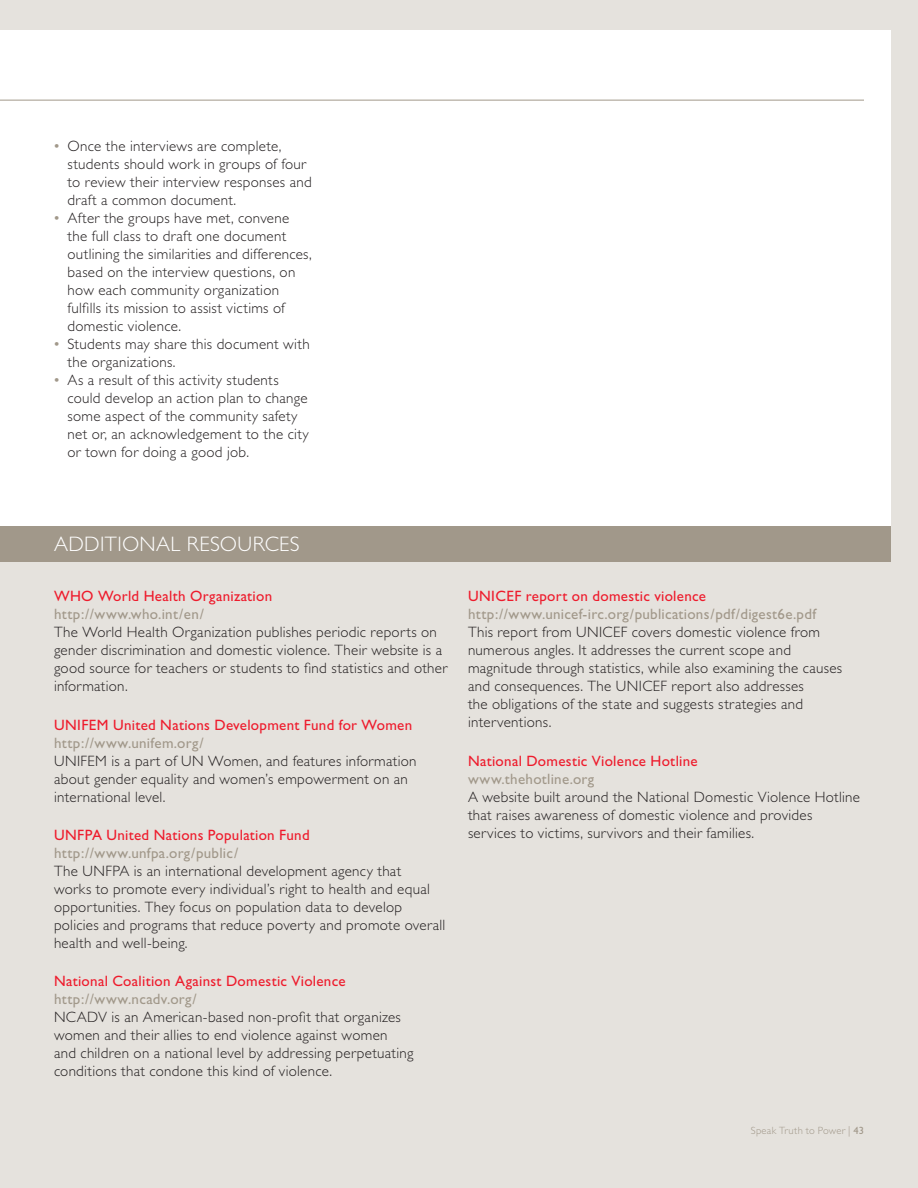
<style>
.page{position:relative;width:918px;height:1188px;background:#e5e2dd}
.page>*{position:absolute;margin:0;border:0;box-sizing:border-box;transform-origin:0 0}
.white_subheading{font:300 21px "Gill Sans";letter-spacing:.015em;color:#fff}
.resource_name{font:300 15px/18px "Gill Sans";letter-spacing:.02em;color:#231f20}
.bullets{font:300 15px/18px "Gill Sans";letter-spacing:.02em;color:#231f20}
.t1{font:300 10.5px "Gill Sans";letter-spacing:.025em;color:#a1988a}
.s1{font-weight:400;color:#a1988a}
.s2{font-weight:400;color:#ee1b2c}
.s3{font-weight:400}
</style>
<div class="page">
<div style="left:0;top:30px;width:891px;height:514px;background:#fff"></div>
<div style="left:0;top:526px;width:891px;height:36px;background:#a1988a"></div>
<hr style="left:0;top:100px;width:864px;height:1px;background:#a1988a">
<p class="bullets" style="left:68px;top:137px;width:246px;text-indent:-14px"><span class="s1">•</span> Once the interviews are complete, students should work in groups of four to review their interview responses and draft a common document.</p>
<p class="bullets" style="left:68px;top:209px;width:246px;text-indent:-14px"><span class="s1">•</span> After the groups have met, convene the full class to draft one document outlining the similarities and differences, based on the interview questions, on how each community organization fulfills its mission to assist victims of domestic violence.</p>
<p class="bullets" style="left:68px;top:335px;width:244px;text-indent:-14px"><span class="s1">•</span> Students may share this document with the organizations.</p>
<p class="bullets" style="left:68px;top:371px;width:243px;text-indent:-14px"><span class="s1">•</span> As a result of this activity students could develop an action plan to change some aspect of the community safety net or, an acknowledgement to the city or town for doing a good job.</p>
<p class="white_subheading" style="left:54px;top:532px;width:247px">ADDITIONAL RESOURCES</p>
<p class="resource_name" style="left:54px;top:588px;width:395px"><span class="s2">WHO World Health Organization<br></span><span class="s1">http://www.who.int/en/<br></span>The World Health Organization publishes periodic reports on gender discrimination and domestic violence. Their website is a good source for teachers or students to find statistics and other information.</p>
<p class="resource_name" style="left:54px;top:716px;width:364px"><span class="s2">UNIFEM United Nations Development Fund for Women </span><span class="s1">http://www.unifem.org/<br></span>UNIFEM is a part of UN Women, and features information about gender equality and women’s empowerment on an international level.</p>
<p class="resource_name" style="left:54px;top:826px;width:393px"><span class="s2">UNFPA United Nations Population Fund </span><span class="s1">http://www.unfpa.org/public/<br></span>The UNFPA is an international development agency that<br>works to promote every individual’s right to health and equal opportunities. They focus on population data to develop policies and programs that reduce poverty and promote overall health and well-being.</p>
<p class="resource_name" style="left:54px;top:972px;width:361px"><span class="s2">National Coalition Against Domestic Violence </span><span class="s1">http://www.ncadv.org/<br></span>NCADV is an American-based non-profit that organizes women and their allies to end violence against women<br>and children on a national level by addressing perpetuating conditions that condone this kind of violence.</p>
<p class="resource_name" style="left:468px;top:588px;width:376px"><span class="s2">UNICEF report on domestic violence </span><span class="s1">http://www.unicef-irc.org/publications/pdf/digest6e.pdf </span>This report from UNICEF covers domestic violence from numerous angles. It addresses the current scope and magnitude through statistics, while also examining the causes and consequences. The UNICEF report also addresses<br>the obligations of the state and suggests strategies and interventions.</p>
<p class="resource_name" style="left:468px;top:752px;width:394px"><span class="s2">National Domestic Violence Hotline<br></span><span class="s1">www.thehotline.org<br></span>A website built around the National Domestic Violence Hotline that raises awareness of domestic violence and provides services to victims, survivors and their families.</p>
<p class="t1" style="left:751px;top:1125px;width:115px">Speak Truth to Power | <span class="s3">43</span></p>
</div>
